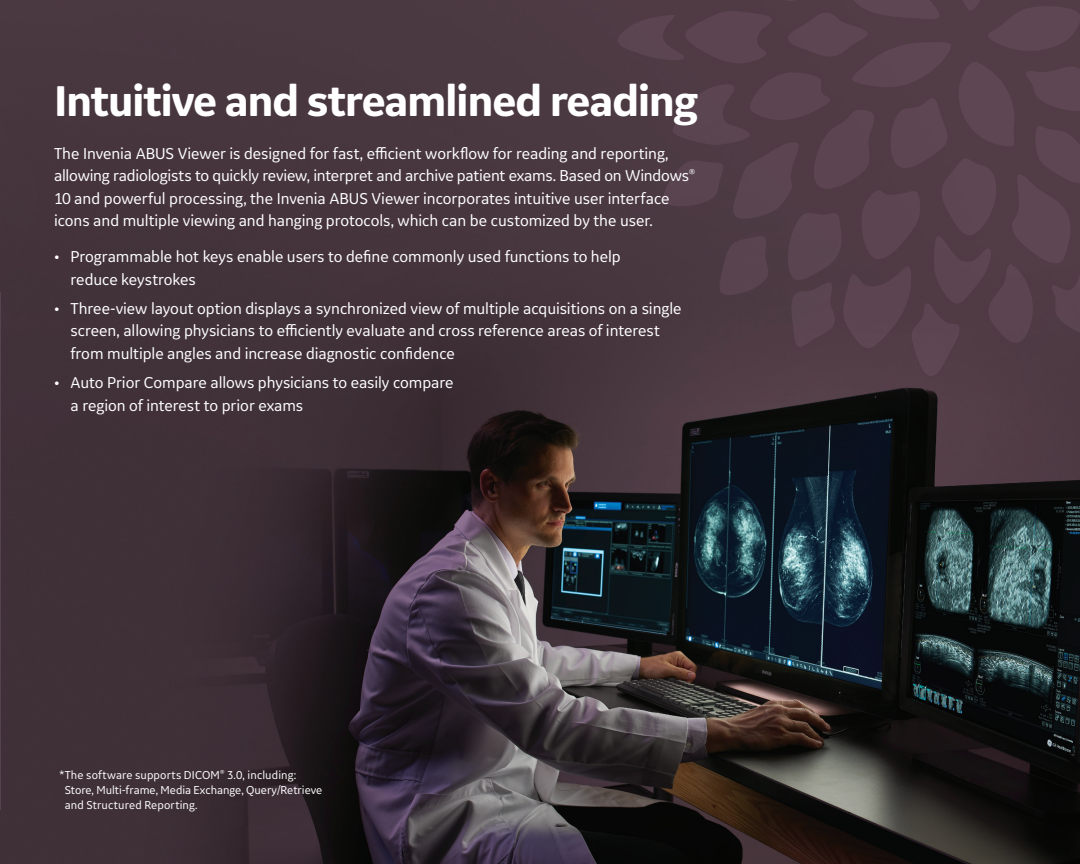
<style>
.page{position:relative;width:1080px;height:864px;background:#fff}
.page>*{position:absolute;margin:0;border:0;box-sizing:border-box;transform-origin:0 0}
.t1{font:700 45px "GE Inspira Sans";letter-spacing:-.03em;color:#fff}
.t2{font:16.5px/22.5px "GE Inspira Sans";letter-spacing:-.005em;color:#fff}
.t3{font:12px/15px "GE Inspira Sans";letter-spacing:.005em;color:#fff}
</style>
<div class="page">
<img style="left:0;top:0;width:1080px;height:864px">
<svg style="left:616px;top:0;width:464px;height:376px;background:#533e48"></svg>
<hr style="left:0;top:292px;width:1px;height:518px;background:#ab88a2">
<p class="t1" style="left:54px;top:73px;width:645px">Intuitive and streamlined reading</p>
<p class="t2" style="left:54px;top:141px;width:642px">The Invenia ABUS Viewer is designed for fast, efficient workflow for reading and reporting, allowing radiologists to quickly review, interpret and archive patient exams. Based on Windows<sup>® </sup>10 and powerful processing, the Invenia ABUS Viewer incorporates intuitive user interface icons and multiple viewing and hanging protocols, which can be customized by the user.</p>
<p class="t2" style="left:70px;top:245px;width:552px;text-indent:-16px">• Programmable hot keys enable users to define commonly used functions to help reduce keystrokes</p>
<p class="t2" style="left:70px;top:297px;width:613px;text-indent:-16px">• Three-view layout option displays a synchronized view of multiple acquisitions on a single screen, allowing physicians to efficiently evaluate and cross reference areas of interest from multiple angles and increase diagnostic confidence</p>
<p class="t2" style="left:70px;top:371px;width:385px;text-indent:-16px">• Auto Prior Compare allows physicians to easily compare a region of interest to prior exams</p>
<p class="t3" style="left:65px;top:767px;width:259px;text-indent:-5px">*The software supports DICOM<sup>®</sup> 3.0, including:<br>Store, Multi-frame, Media Exchange, Query/Retrieve and Structured Reporting.</p>
</div>
